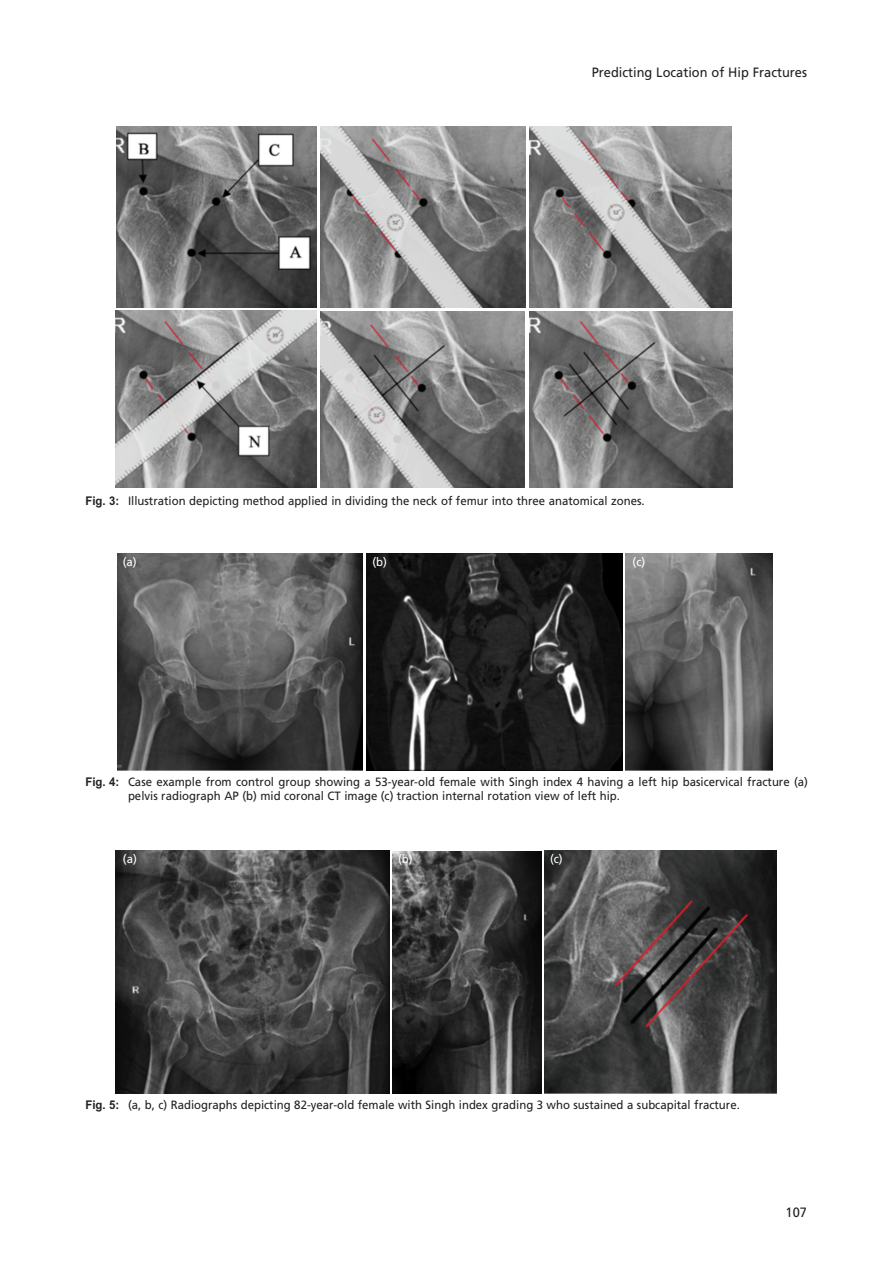
<style>
.page{position:relative;width:894px;height:1261px;background:#fff}
.page>*{position:absolute;margin:0;border:0;box-sizing:border-box;transform-origin:0 0}
.t1{font:13.5px "Frutiger LT Std";color:#231f20;scale:.95 1}
.t2{font:12px/14.4px "Frutiger LT Std";color:#231f20;scale:.95 1}
.t3{font:12px "Frutiger LT Std";color:#fff;scale:.95 1}
.s1{font-family:"Arial";font-weight:700}
</style>
<div class="page">
<img style="left:117px;top:126px;width:200px;height:181px">
<img style="left:321px;top:126px;width:204px;height:181px">
<img style="left:529px;top:126px;width:202px;height:181px">
<img style="left:116px;top:310px;width:201px;height:178px">
<img style="left:321px;top:312px;width:203px;height:176px">
<img style="left:529px;top:311px;width:203px;height:177px">
<img style="left:118px;top:553px;width:245px;height:217px">
<img style="left:116px;top:850px;width:273px;height:243px">
<img style="left:366px;top:553px;width:256px;height:217px">
<img style="left:625px;top:553px;width:147px;height:217px">
<img style="left:393px;top:851px;width:148px;height:243px">
<img style="left:544px;top:850px;width:232px;height:243px">
<p class="t1" style="left:591px;top:67px;width:228px">Predicting Location of Hip Fractures</p>
<p class="t2" style="left:85px;top:494px;width:590px"><span class="s1">Fig. 3:</span> Illustration depicting method applied in dividing the neck of femur into three anatomical zones.</p>
<p class="t3" style="left:123px;top:557px;width:16px">(a)</p>
<p class="t3" style="left:372px;top:557px;width:17px">(b)</p>
<p class="t3" style="left:632px;top:557px;width:15px">(c)</p>
<p class="t2" style="left:128px;top:775px;width:717px;text-indent:-43px"><span class="s1">Fig. 4:</span> Case example from control group showing a 53-year-old female with Singh index 4 having a left hip basicervical fracture (a) pelvis radiograph AP (b) mid coronal CT image (c) traction internal rotation view of left hip.</p>
<p class="t3" style="left:123px;top:854px;width:16px">(a)</p>
<p class="t3" style="left:398px;top:854px;width:17px">(b)</p>
<p class="t3" style="left:550px;top:854px;width:15px">(c)</p>
<p class="t2" style="left:85px;top:1098px;width:690px"><span class="s1">Fig. 5:</span> (a, b, c) Radiographs depicting 82-year-old female with Singh index grading 3 who sustained a subcapital fracture.</p>
<p class="t1" style="left:785px;top:1206px;width:24px">107</p>
</div>
